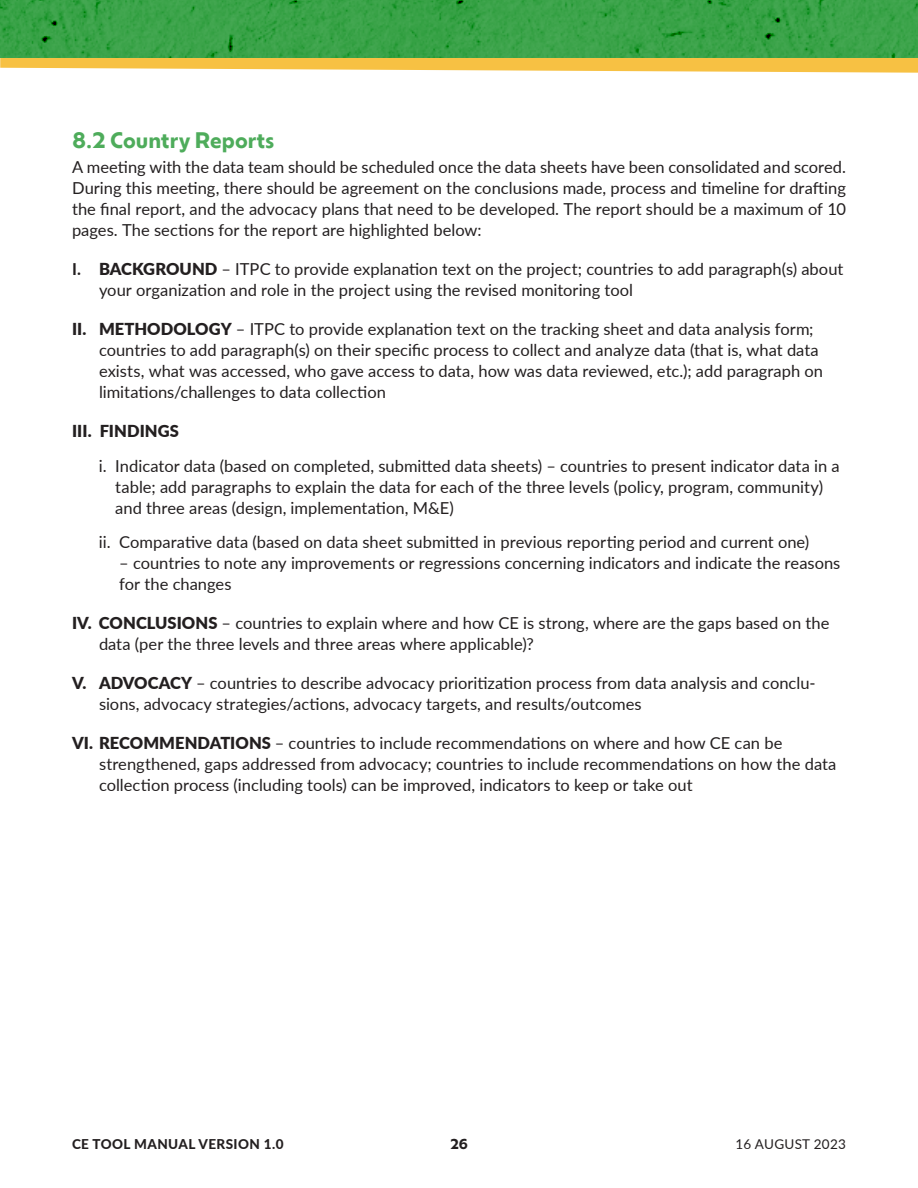
<style>
.page{position:relative;width:918px;height:1188px;background:#fff}
.page>*{position:absolute;margin:0;border:0;box-sizing:border-box;transform-origin:0 0}
.sub_14_sa_green{font:700 21px "Ofelia Display";color:#4eac5b}
.bullet_sa_p6{font:16.5px/21px "Lato";color:#231f20}
.text{font:16.5px/21px "Lato";color:#231f20;text-align:justify}
.bullet_sa{font:900 16.5px "Lato";letter-spacing:.005em;color:#231f20}
.t1{font:800 13.5px "Lato";letter-spacing:.03em;color:#231f20}
.t2{font:13.5px "Lato";letter-spacing:.02em;color:#231f20}
.t3{font:700 13.5px "Ofelia Display";color:#231f20}
.s1{font-weight:700}
.s2{font-weight:900}
</style>
<div class="page">
<svg style="left:0;top:58px;width:918px;height:15px;fill:#f7c143"></svg>
<img style="left:0;top:0;width:918px;height:58px">
<p class="sub_14_sa_green" style="left:72px;top:125px;width:204px">8.2 Country Reports</p>
<p class="text" style="left:72px;top:156px;width:776px">A meeting with the data team should be scheduled once the data sheets have been consolidated and scored.<br>During this meeting, there should be agreement on the conclusions made, process and timeline for drafting the final report, and the advocacy plans that need to be developed. The report should be a maximum of 10 pages. The sections for the report are highlighted below:</p>
<p class="bullet_sa_p6" style="left:99px;top:258px;width:746px;text-indent:-27px"><span class="s1">I.</span> <span class="s2">BACKGROUND</span> – ITPC to provide explanation text on the project; countries to add paragraph(s) about your organization and role in the project using the revised monitoring tool</p>
<p class="bullet_sa_p6" style="left:99px;top:318px;width:726px;text-indent:-27px"><span class="s2">II. METHODOLOGY</span> – ITPC to provide explanation text on the tracking sheet and data analysis form; countries to add paragraph(s) on their specific process to collect and analyze data (that is, what data exists, what was accessed, who gave access to data, how was data reviewed, etc.); add paragraph on limitations/challenges to data collection</p>
<p class="bullet_sa" style="left:72px;top:419px;width:108px">III. FINDINGS</p>
<p class="bullet_sa_p6" style="left:115px;top:455px;width:726px;text-indent:-16px">i. Indicator data (based on completed, submitted data sheets) – countries to present indicator data in a table; add paragraphs to explain the data for each of the three levels (policy, program, community) and three areas (design, implementation, M&amp;E)</p>
<p class="bullet_sa_p6" style="left:99px;top:531px;width:712px">ii. Comparative data (based on data sheet submitted in previous reporting period and current one)</p>
<p class="bullet_sa_p6" style="left:119px;top:552px;width:723px">– countries to note any improvements or regressions concerning indicators and indicate the reasons for the changes</p>
<p class="bullet_sa_p6" style="left:99px;top:612px;width:732px;text-indent:-27px"><span class="s2">IV. CONCLUSIONS</span> – countries to explain where and how CE is strong, where are the gaps based on the data (per the three levels and three areas where applicable)?</p>
<p class="bullet_sa_p6" style="left:99px;top:672px;width:718px;text-indent:-27px"><span class="s2">V. ADVOCACY</span> – countries to describe advocacy prioritization process from data analysis and conclu&shy;sions, advocacy strategies/actions, advocacy targets, and results/outcomes</p>
<p class="bullet_sa_p6" style="left:99px;top:732px;width:739px;text-indent:-27px"><span class="s2">VI. RECOMMENDATIONS</span> – countries to include recommendations on where and how CE can be strengthened, gaps addressed from advocacy; countries to include recommendations on how the data collection process (including tools) can be improved, indicators to keep or take out</p>
<p class="t1" style="left:72px;top:1134px;width:213px">CE TOOL MANUAL VERSION 1.0</p>
<p class="t3" style="left:451px;top:1135px;width:19px">26</p>
<p class="t2" style="left:736px;top:1135px;width:112px">16 AUGUST 2023</p>
</div>
